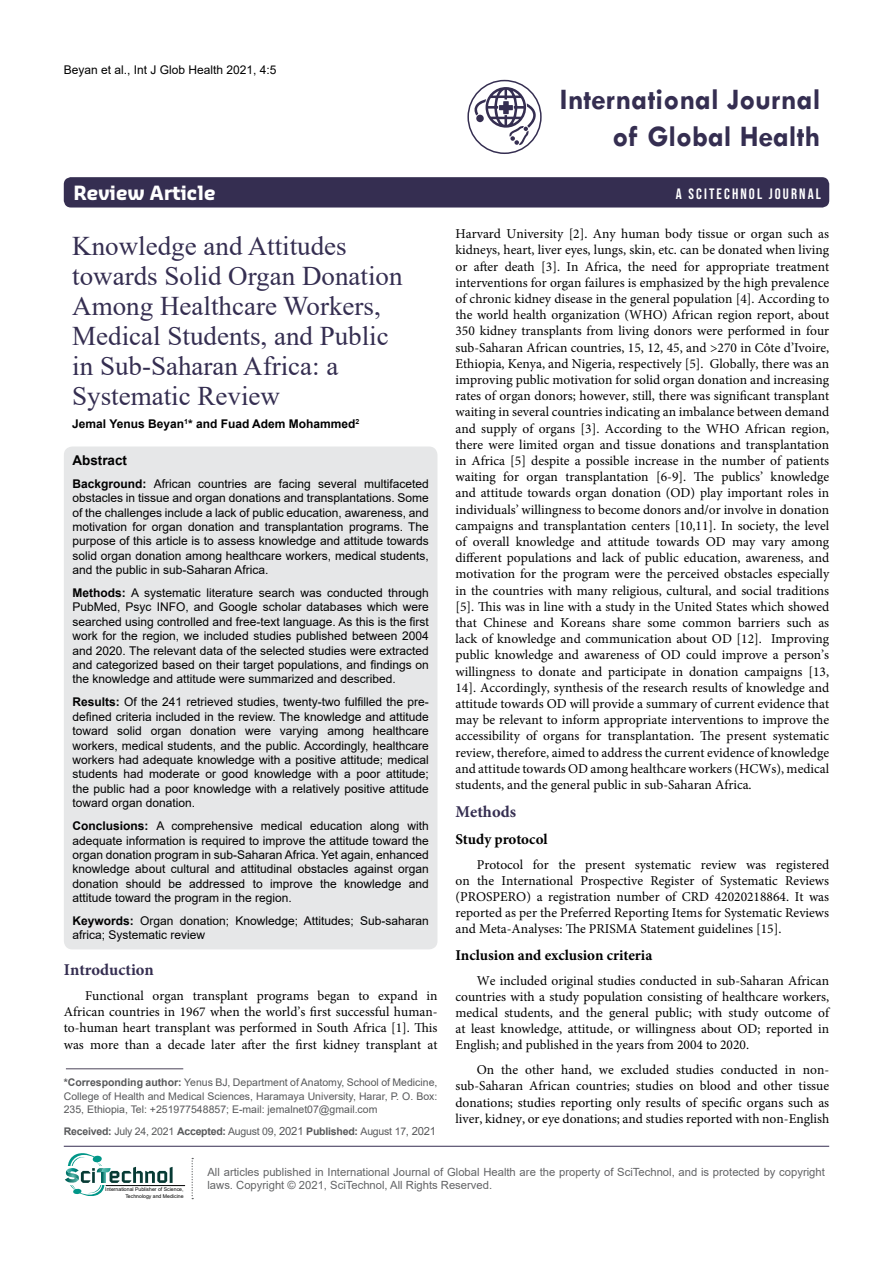
<style>
.page{position:relative;width:893px;height:1263px;background:#fff}
.page>*{position:absolute;margin:0;border:0;box-sizing:border-box;transform-origin:0 0}
.t1{font:700 30px/37.5px "Tw Cen";color:#352e51;text-align:right}
.t2{font:27px/30px "Times New Roman";color:#352e51}
.t3{font:700 19.2px "Sansa";color:#fff}
.t4{font:700 16.5px "Minion Pro";color:#352e51}
.t5{font:700 15px "Minion Pro";letter-spacing:-.005em;color:#000}
.t6{font:15px "Bebas Neue";letter-spacing:.14em;color:#fff}
.t7{font:13.5px/16.2px "Minion Pro";color:#000;text-align:justify}
.t8{font:700 13.5px "Arial";color:#000}
.t9{font:12px/14.4px "Arial";color:#000;text-align:justify}
.t10{font:700 12px "Arial";color:#000}
.t11{font:11.25px/13.5px "Arial";color:#636466}
.t12{font:10.5px/13.5px "Arial";color:#58595b;text-align:justify}
.t13{font:700 10.5px "Arial";letter-spacing:-.02em;color:#58595b}
.t14{font:5.1px/6.1px "Arial";color:#000;text-align:right}
.s1{font-weight:700}
.s2{font-weight:400}
.s3{font-weight:400;font-size:11.25px}
</style>
<div class="page">
<div style="left:64px;top:177px;width:765px;height:30px;background:#352e51;border-radius:7px"></div>
<hr style="left:64px;top:1146px;width:765px;height:1px;background:#352e51">
<hr style="left:106px;top:1185px;width:79px;height:1px;background:#000">
<svg style="left:192px;top:1158px;width:1px;height:41px"></svg>
<svg style="left:65px;top:1153px;width:108px;height:43px"></svg>
<div style="left:467px;top:80px;width:75px;height:74px;border:2px solid #352e51;border-radius:50%"></div>
<svg style="left:475px;top:87px;width:61px;height:58px"></svg>
<div style="left:64px;top:446px;width:373px;height:503px;background:#e6e7e8;border-radius:9px"></div>
<hr style="left:66px;top:1068px;width:117px;height:1px;background:#4c4458">
<p class="t9" style="left:64px;top:62px;width:214px">Beyan et al., Int J Glob Health 2021, 4:5</p>
<h1 class="t1" style="left:560px;top:80px;width:262px">International Journal of Global Health</h1>
<h3 class="t3" style="left:74px;top:181px;width:144px">Review Article</h3>
<p class="t6" style="left:676px;top:185px;width:147px">A SCITECHNOL JOURNAL</p>
<h2 class="t2" style="left:72px;top:230px;width:332px">Knowledge and Attitudes towards Solid Organ Donation<br>Among Healthcare Workers,<br>Medical Students, and Public in Sub-Saharan Africa: a<br>Systematic Review</h2>
<p class="t10" style="left:72px;top:415px;width:289px">Jemal Yenus Beyan<sup>1</sup>* and Fuad Adem Mohammed<sup>2</sup></p>
<p class="t8" style="left:72px;top:451px;width:56px">Abstract</p>
<p class="t9" style="left:72px;top:476px;width:358px"><span class="s1">Background:</span> African countries are facing several multifaceted obstacles in tissue and organ donations and transplantations. Some of the challenges include a lack of public education, awareness, and motivation for organ donation and transplantation programs. The purpose of this article is to assess knowledge and attitude towards solid organ donation among healthcare workers, medical students, and the public in sub-Saharan Africa.</p>
<p class="t9" style="left:72px;top:586px;width:358px"><span class="s1">Methods:</span> A systematic literature search was conducted through PubMed, Psyc INFO, and Google scholar databases which were searched using controlled and free-text language. As this is the first work for the region, we included studies published between 2004 and 2020. The relevant data of the selected studies were extracted and categorized based on their target populations, and findings on the knowledge and attitude were summarized and described.</p>
<p class="t9" style="left:72px;top:695px;width:358px"><span class="s1">Results:</span> Of the 241 retrieved studies, twenty-two fulfilled the pre&shy;defined criteria included in the review. The knowledge and attitude toward solid organ donation were varying among healthcare workers, medical students, and the public. Accordingly, healthcare workers had adequate knowledge with a positive attitude; medical students had moderate or good knowledge with a poor attitude; the public had a poor knowledge with a relatively positive attitude toward organ donation.</p>
<p class="t9" style="left:72px;top:819px;width:358px"><span class="s1">Conclusions:</span> A comprehensive medical education along with adequate information is required to improve the attitude toward the organ donation program in sub-Saharan Africa. Yet again, enhanced knowledge about cultural and attitudinal obstacles against organ donation should be addressed to improve the knowledge and attitude toward the program in the region.</p>
<p class="t9" style="left:72px;top:913px;width:358px"><span class="s1">Keywords:</span> Organ donation; Knowledge; Attitudes; Sub-saharan africa; Systematic review</p>
<p class="t4" style="left:64px;top:958px;width:92px">Introduction</p>
<p class="t7" style="left:64px;top:987px;width:375px;text-indent:21px">Functional organ transplant programs began to expand in African countries in 1967 when the world’s first successful human&shy;to-human heart transplant was performed in South Africa [1]. This was more than a decade later after the first kidney transplant at</p>
<p class="t12" style="left:64px;top:1076px;width:375px"><span class="s1">*Corresponding author:</span> Yenus BJ, Department of Anatomy, School of Medicine, College of Health and Medical Sciences, Haramaya University, Harar, P. O. Box:<br>235, Ethiopia, Tel: +251977548857; E-mail: jemalnet07@gmail.com</p>
<p class="t13" style="left:64px;top:1124px;width:374px">Received: <span class="s2">July 24, 2021</span> Accepted: <span class="s2">August 09</span><span class="s3">, 2021</span> Published: <span class="s2">August 17</span><span class="s3">, 2021</span></p>
<p class="t7" style="left:455px;top:226px;width:375px">Harvard University [2]. Any human body tissue or organ such as kidneys, heart, liver eyes, lungs, skin, etc. can be donated when living or after death [3]. In Africa, the need for appropriate treatment interventions for organ failures is emphasized by the high prevalence of chronic kidney disease in the general population [4]. According to the world health organization (WHO) African region report, about 350 kidney transplants from living donors were performed in four sub-Saharan African countries, 15, 12, 45, and &gt;270 in Côte d’Ivoire, Ethiopia, Kenya, and Nigeria, respectively [5]. Globally, there was an improving public motivation for solid organ donation and increasing rates of organ donors; however, still, there was significant transplant waiting in several countries indicating an imbalance between demand and supply of organs [3]. According to the WHO African region, there were limited organ and tissue donations and transplantation in Africa [5] despite a possible increase in the number of patients waiting for organ transplantation [6-9]. The publics’ knowledge and attitude towards organ donation (OD) play important roles in individuals’ willingness to become donors and/or involve in donation campaigns and transplantation centers [10,11]. In society, the level of overall knowledge and attitude towards OD may vary among different populations and lack of public education, awareness, and motivation for the program were the perceived obstacles especially in the countries with many religious, cultural, and social traditions [5]. This was in line with a study in the United States which showed that Chinese and Koreans share some common barriers such as lack of knowledge and communication about OD [12]. Improving public knowledge and awareness of OD could improve a person’s willingness to donate and participate in donation campaigns [13, 14]. Accordingly, synthesis of the research results of knowledge and attitude towards OD will provide a summary of current evidence that may be relevant to inform appropriate interventions to improve the accessibility of organs for transplantation. The present systematic review, therefore, aimed to address the current evidence of knowledge and attitude towards OD among healthcare workers (HCWs), medical students, and the general public in sub-Saharan Africa.</p>
<p class="t4" style="left:455px;top:800px;width:62px">Methods</p>
<p class="t5" style="left:455px;top:828px;width:94px">Study protocol</p>
<p class="t7" style="left:455px;top:856px;width:375px;text-indent:21px">Protocol for the present systematic review was registered on the International Prospective Register of Systematic Reviews (PROSPERO) a registration number of CRD 42020218864. It was reported as per the Preferred Reporting Items for Systematic Reviews and Meta-Analyses: The PRISMA Statement guidelines [15].</p>
<p class="t5" style="left:455px;top:944px;width:198px">Inclusion and exclusion criteria</p>
<p class="t7" style="left:455px;top:972px;width:375px;text-indent:21px">We included original studies conducted in sub-Saharan African countries with a study population consisting of healthcare workers, medical students, and the general public; with study outcome of at least knowledge, attitude, or willingness about OD; reported in English; and published in the years from 2004 to 2020.</p>
<p class="t7" style="left:455px;top:1062px;width:375px;text-indent:21px">On the other hand, we excluded studies conducted in non&shy;sub-Saharan African countries; studies on blood and other tissue donations; studies reporting only results of specific organs such as liver, kidney, or eye donations; and studies reported with non-English</p>
<p class="t14" style="left:105px;top:1186px;width:80px">International Publisher of Science,<br>Technology and Medicine</p>
<p class="t11" style="left:207px;top:1165px;width:619px">All articles published in International Journal of Global Health are the property of SciTechnol, and is protected by copyright laws. Copyright © 2021, SciTechnol, All Rights Reserved.</p>
</div>
